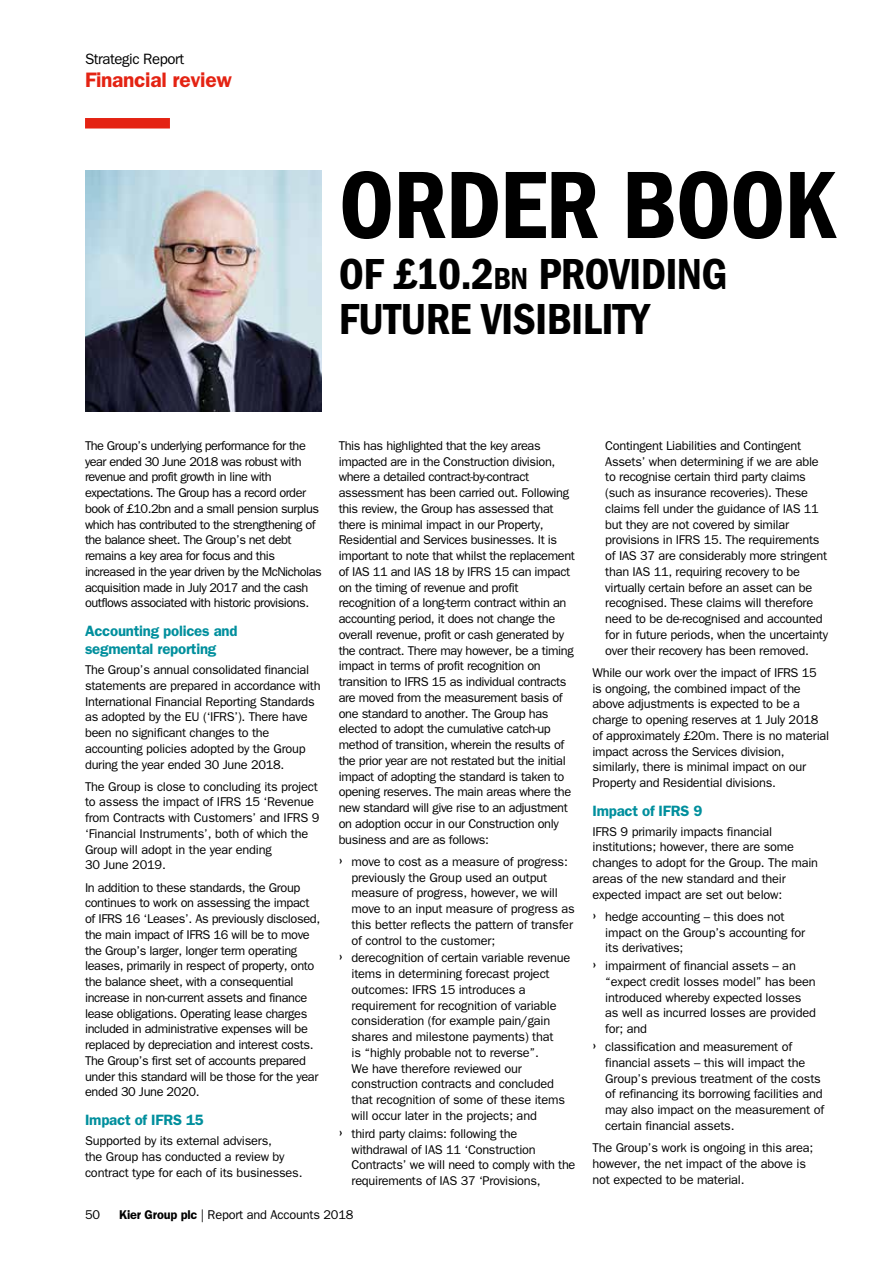
<style>
.page{position:relative;width:893px;height:1263px;background:#fff}
.page>*{position:absolute;margin:0;border:0;box-sizing:border-box;transform-origin:0 0}
.t1{font:99px "ITC Franklin Gothic Std Dm Cd";letter-spacing:-.015em;color:#000}
.t2{font:45px/45px "ITC Franklin Gothic Std Dm Cd";letter-spacing:-.015em;color:#000}
.t3{font:600 21px "ITC Franklin Gothic Std";letter-spacing:-.015em;color:#e42313}
.t4{font:600 15px/18px "ITC Franklin Gothic Std";letter-spacing:-.015em;color:#008f9d}
.t5{font:15px "ITC Franklin Gothic Std";letter-spacing:-.03em;color:#000}
.t6{font:12.75px/15.8px "ITC Franklin Gothic Std";letter-spacing:-.02em;color:#000}
.t7{font:12.75px/15.8px "ITC Franklin Gothic Std";letter-spacing:-.04em;color:#000}
.s1{font-size:31.5px}
.s2{font-weight:600;font-size:16.5px}
.s3{font-weight:600}
</style>
<div class="page">
<div style="left:85px;top:118px;width:85px;height:11px;background:#e42313"></div>
<img style="left:85px;top:170px;width:237px;height:241px">
<p class="t5" style="left:85px;top:51px;width:101px">Strategic Report</p>
<h3 class="t3" style="left:85px;top:68px;width:148px">Financial review</h3>
<h1 class="t1" style="left:339px;top:149px;width:499px">ORDER BOOK</h1>
<h2 class="t2" style="left:339px;top:252px;width:390px">OF £10.2<span class="s1">bn</span> PROVIDING<br>FUTURE VISIBILITY</h2>
<p class="t7" style="left:85px;top:438px;width:238px">The Group’s underlying performance for the year ended 30 June 2018 was robust with revenue and profit growth in line with expectations. The Group has a record order book of £10.2bn and a small pension surplus which has contributed to the strengthening of the balance sheet. The Group’s net debt remains a key area for focus and this increased in the year driven by the McNicholas acquisition made in July 2017 and the cash outflows associated with historic provisions.</p>
<p class="t4" style="left:85px;top:622px;width:154px">Accounting polices and segmental reporting</p>
<p class="t6" style="left:85px;top:662px;width:237px">The Group’s annual consolidated financial statements are prepared in accordance with International Financial Reporting Standards as adopted by the EU (‘IFRS’). There have been no significant changes to the accounting policies adopted by the Group during the year ended 30 June 2018.</p>
<p class="t6" style="left:85px;top:778px;width:236px">The Group is close to concluding its project to assess the impact of IFRS 15 ‘Revenue from Contracts with Customers’ and IFRS 9 ‘Financial Instruments’, both of which the Group will adopt in the year ending<br>30 June 2019.</p>
<p class="t6" style="left:85px;top:879px;width:237px">In addition to these standards, the Group continues to work on assessing the impact of IFRS 16 ‘Leases’. As previously disclosed, the main impact of IFRS 16 will be to move the Group’s larger, longer term operating leases, primarily in respect of property, onto the balance sheet, with a consequential increase in non-current assets and finance lease obligations. Operating lease charges included in administrative expenses will be replaced by depreciation and interest costs.<br>The Group’s first set of accounts prepared under this standard will be those for the year ended 30 June 2020.</p>
<p class="t4" style="left:85px;top:1111px;width:120px">Impact of IFRS 15</p>
<p class="t6" style="left:85px;top:1133px;width:219px">Supported by its external advisers,<br>the Group has conducted a review by contract type for each of its businesses.</p>
<p class="t6" style="left:339px;top:438px;width:238px">This has highlighted that the key areas impacted are in the Construction division, where a detailed contract-by-contract assessment has been carried out. Following this review, the Group has assessed that there is minimal impact in our Property, Residential and Services businesses. It is important to note that whilst the replacement of IAS 11 and IAS 18 by IFRS 15 can impact on the timing of revenue and profit recognition of a long-term contract within an accounting period, it does not change the overall revenue, profit or cash generated by the contract. There may however, be a timing impact in terms of profit recognition on transition to IFRS 15 as individual contracts are moved from the measurement basis of one standard to another. The Group has elected to adopt the cumulative catch-up method of transition, wherein the results of the prior year are not restated but the initial impact of adopting the standard is taken to opening reserves. The main areas where the new standard will give rise to an adjustment on adoption occur in our Construction only business and are as follows:</p>
<p class="t6" style="left:351px;top:854px;width:225px;text-indent:-13px"><span class="s2">›</span> move to cost as a measure of progress: previously the Group used an output measure of progress, however, we will move to an input measure of progress as this better reflects the pattern of transfer of control to the customer;</p>
<p class="t6" style="left:351px;top:950px;width:220px;text-indent:-13px"><span class="s2">›</span> derecognition of certain variable revenue items in determining forecast project outcomes: IFRS 15 introduces a requirement for recognition of variable consideration (for example pain/gain shares and milestone payments) that<br>is “highly probable not to reverse”.<br>We have therefore reviewed our construction contracts and concluded that recognition of some of these items will occur later in the projects; and</p>
<p class="t6" style="left:351px;top:1126px;width:225px;text-indent:-13px"><span class="s2">›</span> third party claims: following the withdrawal of IAS 11 ‘Construction Contracts’ we will need to comply with the requirements of IAS 37 ‘Provisions,</p>
<p class="t6" style="left:605px;top:438px;width:224px">Contingent Liabilities and Contingent Assets’ when determining if we are able to recognise certain third party claims (such as insurance recoveries). These claims fell under the guidance of IAS 11 but they are not covered by similar provisions in IFRS 15. The requirements of IAS 37 are considerably more stringent than IAS 11, requiring recovery to be virtually certain before an asset can be recognised. These claims will therefore need to be de-recognised and accounted for in future periods, when the uncertainty over their recovery has been removed.</p>
<p class="t6" style="left:592px;top:665px;width:238px">While our work over the impact of IFRS 15 is ongoing, the combined impact of the above adjustments is expected to be a charge to opening reserves at 1 July 2018 of approximately £20m. There is no material impact across the Services division, similarly, there is minimal impact on our Property and Residential divisions.</p>
<p class="t4" style="left:592px;top:801px;width:112px">Impact of IFRS 9</p>
<p class="t6" style="left:592px;top:824px;width:227px">IFRS 9 primarily impacts financial institutions; however, there are some changes to adopt for the Group. The main areas of the new standard and their expected impact are set out below:</p>
<p class="t6" style="left:605px;top:909px;width:202px;text-indent:-13px"><span class="s2">›</span> hedge accounting – this does not impact on the Group’s accounting for its derivatives;</p>
<p class="t6" style="left:605px;top:958px;width:212px;text-indent:-13px"><span class="s2">›</span> impairment of financial assets – an “expect credit losses model” has been introduced whereby expected losses as well as incurred losses are provided for; and</p>
<p class="t6" style="left:605px;top:1039px;width:221px;text-indent:-13px"><span class="s2">›</span> classification and measurement of financial assets – this will impact the Group’s previous treatment of the costs of refinancing its borrowing facilities and may also impact on the measurement of certain financial assets.</p>
<p class="t6" style="left:592px;top:1140px;width:222px">The Group’s work is ongoing in this area; however, the net impact of the above is not expected to be material.</p>
<p class="t6" style="left:85px;top:1206px;width:17px">50</p>
<p class="t6" style="left:119px;top:1206px;width:236px"><span class="s3">Kier Group plc</span> | Report and Accounts 2018</p>
</div>
